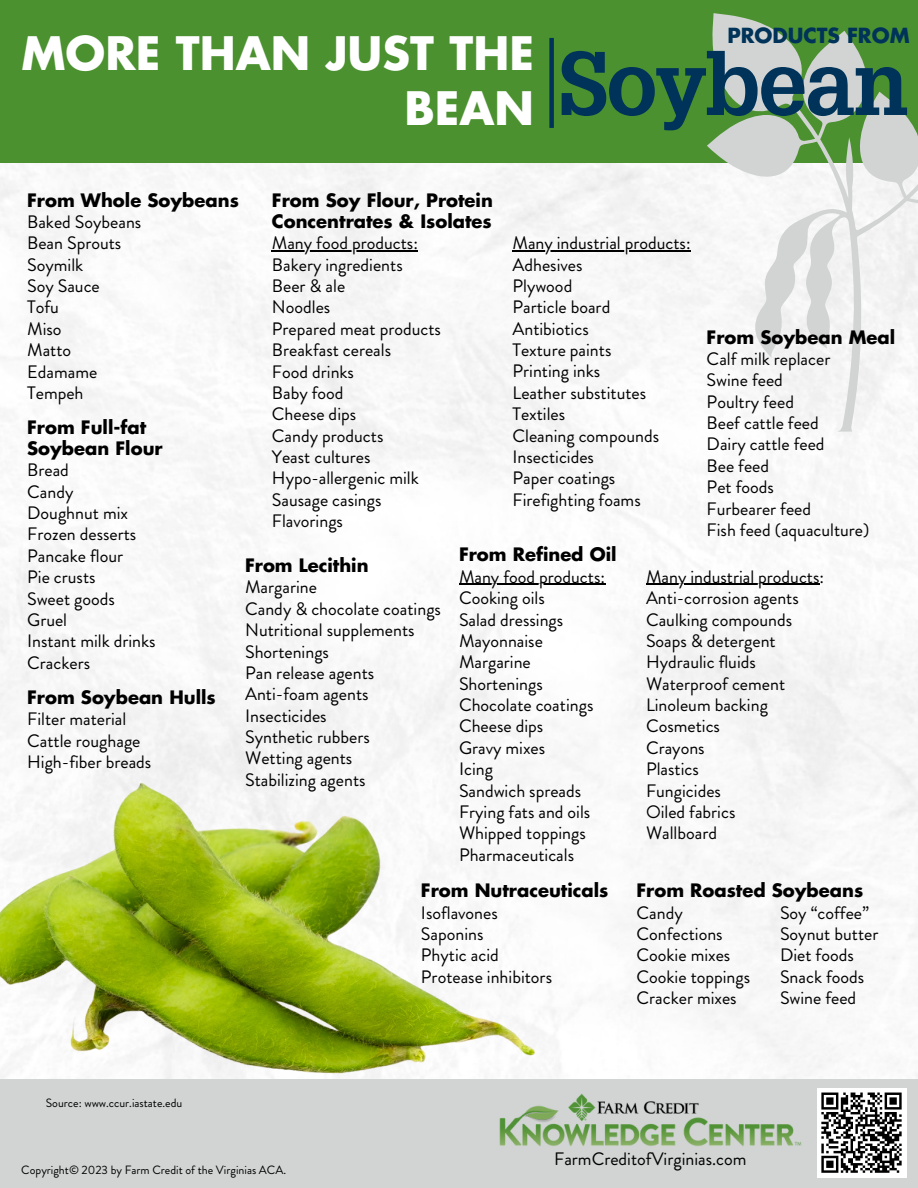
<style>
.page{position:relative;width:918px;height:1188px;background:#fff}
.page>*{position:absolute;margin:0;border:0;box-sizing:border-box;transform-origin:0 0}
.t1{font:700 88.05px "Glypha LT Pro";letter-spacing:-.025em;color:#003359}
.t2{font:700 44.85px "Futura LT Pro";color:#fff}
.t3{font:700 20.25px "Futura LT Pro";color:#003359}
.t4{font:18px "Brandon Grotesque";color:#000}
.t5{font:700 18px "Futura LT Pro";color:#000}
.t6{font:12px "Brandon Grotesque";color:#000}
</style>
<div class="page">
<img style="left:0;top:162px;width:918px;height:917px">
<div style="left:0;top:0;width:918px;height:162px;background:#4b912f"></div>
<svg style="left:707px;top:13px;width:211px;height:419px"></svg>
<div style="left:549px;top:38px;width:5px;height:90px;background:#003359"></div>
<div style="left:0;top:1079px;width:918px;height:109px;background:#d1d4d3"></div>
<div style="left:817px;top:1088px;width:90px;height:90px;background:#fff"></div>
<svg style="left:821px;top:1092px;width:81px;height:81px"></svg>
<img style="left:595px;top:1101px;width:206px;height:45px">
<img style="left:0;top:701px;width:595px;height:445px">
<hr style="left:459px;top:584px;width:146px;height:1px;background:#000">
<hr style="left:646px;top:584px;width:174px;height:1px;background:#000">
<hr style="left:272px;top:250px;width:146px;height:2px;background:#000">
<hr style="left:512px;top:250px;width:179px;height:1px;background:#000">
<p class="t2" style="left:22px;top:33px;width:514px">MORE THAN JUST THE</p>
<p class="t2" style="left:404px;top:88px;width:131px">BEAN</p>
<p class="t3" style="left:727px;top:26px;width:184px">PRODUCTS FROM</p>
<p class="t1" style="left:558px;top:52px;width:352px">Soybean</p>
<p class="t5" style="left:27px;top:192px;width:213px">From Whole Soybeans</p>
<p class="t4" style="left:27px;top:209px;width:116px">Baked Soybeans</p>
<p class="t4" style="left:27px;top:230px;width:96px">Bean Sprouts</p>
<p class="t4" style="left:27px;top:252px;width:58px">Soymilk</p>
<p class="t4" style="left:27px;top:273px;width:74px">Soy Sauce</p>
<p class="t4" style="left:27px;top:294px;width:33px">Tofu</p>
<p class="t4" style="left:27px;top:316px;width:36px">Miso</p>
<p class="t4" style="left:27px;top:337px;width:46px">Matto</p>
<p class="t4" style="left:27px;top:359px;width:72px">Edamame</p>
<p class="t4" style="left:27px;top:380px;width:58px">Tempeh</p>
<p class="t5" style="left:272px;top:192px;width:222px">From Soy Flour, Protein</p>
<p class="t5" style="left:272px;top:213px;width:221px">Concentrates &amp; Isolates</p>
<p class="t4" style="left:272px;top:230px;width:148px">Many food products:</p>
<p class="t4" style="left:272px;top:252px;width:132px">Bakery ingredients</p>
<p class="t4" style="left:272px;top:273px;width:75px">Beer &amp; ale</p>
<p class="t4" style="left:272px;top:294px;width:60px">Noodles</p>
<p class="t4" style="left:272px;top:316px;width:171px">Prepared meat products</p>
<p class="t4" style="left:272px;top:337px;width:121px">Breakfast cereals</p>
<p class="t4" style="left:272px;top:359px;width:84px">Food drinks</p>
<p class="t4" style="left:272px;top:380px;width:73px">Baby food</p>
<p class="t4" style="left:272px;top:401px;width:86px">Cheese dips</p>
<p class="t4" style="left:272px;top:423px;width:113px">Candy products</p>
<p class="t4" style="left:272px;top:444px;width:100px">Yeast cultures</p>
<p class="t4" style="left:272px;top:465px;width:148px">Hypo-allergenic milk</p>
<p class="t4" style="left:272px;top:487px;width:111px">Sausage casings</p>
<p class="t4" style="left:272px;top:508px;width:73px">Flavorings</p>
<p class="t4" style="left:512px;top:230px;width:180px">Many industrial products:</p>
<p class="t4" style="left:512px;top:252px;width:72px">Adhesives</p>
<p class="t4" style="left:512px;top:273px;width:61px">Plywood</p>
<p class="t4" style="left:512px;top:294px;width:99px">Particle board</p>
<p class="t4" style="left:512px;top:316px;width:78px">Antibiotics</p>
<p class="t4" style="left:512px;top:337px;width:100px">Texture paints</p>
<p class="t4" style="left:512px;top:359px;width:89px">Printing inks</p>
<p class="t4" style="left:512px;top:380px;width:135px">Leather substitutes</p>
<p class="t4" style="left:512px;top:401px;width:54px">Textiles</p>
<p class="t4" style="left:512px;top:423px;width:148px">Cleaning compounds</p>
<p class="t4" style="left:512px;top:444px;width:83px">Insecticides</p>
<p class="t4" style="left:512px;top:465px;width:104px">Paper coatings</p>
<p class="t4" style="left:512px;top:487px;width:130px">Firefighting foams</p>
<p class="t5" style="left:707px;top:329px;width:190px">From Soybean Meal</p>
<p class="t4" style="left:707px;top:346px;width:125px">Calf milk replacer</p>
<p class="t4" style="left:707px;top:367px;width:78px">Swine feed</p>
<p class="t4" style="left:707px;top:389px;width:89px">Poultry feed</p>
<p class="t4" style="left:707px;top:410px;width:114px">Beef cattle feed</p>
<p class="t4" style="left:707px;top:432px;width:119px">Dairy cattle feed</p>
<p class="t4" style="left:707px;top:453px;width:64px">Bee feed</p>
<p class="t4" style="left:707px;top:474px;width:69px">Pet foods</p>
<p class="t4" style="left:707px;top:496px;width:106px">Furbearer feed</p>
<p class="t4" style="left:707px;top:517px;width:164px">Fish feed (aquaculture)</p>
<p class="t5" style="left:27px;top:419px;width:121px">From Full-fat</p>
<p class="t5" style="left:27px;top:440px;width:137px">Soybean Flour</p>
<p class="t4" style="left:27px;top:457px;width:43px">Bread</p>
<p class="t4" style="left:27px;top:479px;width:48px">Candy</p>
<p class="t4" style="left:27px;top:500px;width:102px">Doughnut mix</p>
<p class="t4" style="left:27px;top:522px;width:111px">Frozen desserts</p>
<p class="t4" style="left:27px;top:543px;width:97px">Pancake flour</p>
<p class="t4" style="left:27px;top:564px;width:70px">Pie crusts</p>
<p class="t4" style="left:27px;top:586px;width:89px">Sweet goods</p>
<p class="t4" style="left:27px;top:607px;width:41px">Gruel</p>
<p class="t4" style="left:27px;top:628px;width:130px">Instant milk drinks</p>
<p class="t4" style="left:27px;top:650px;width:64px">Crackers</p>
<p class="t5" style="left:27px;top:689px;width:190px">From Soybean Hulls</p>
<p class="t4" style="left:27px;top:706px;width:101px">Filter material</p>
<p class="t4" style="left:27px;top:728px;width:115px">Cattle roughage</p>
<p class="t4" style="left:27px;top:749px;width:126px">High-fiber breads</p>
<p class="t5" style="left:459px;top:547px;width:159px">From Refined Oil</p>
<p class="t4" style="left:459px;top:564px;width:148px">Many food products:</p>
<p class="t4" style="left:459px;top:585px;width:87px">Cooking oils</p>
<p class="t4" style="left:459px;top:607px;width:106px">Salad dressings</p>
<p class="t4" style="left:459px;top:628px;width:85px">Mayonnaise</p>
<p class="t4" style="left:459px;top:649px;width:73px">Margarine</p>
<p class="t4" style="left:459px;top:671px;width:85px">Shortenings</p>
<p class="t4" style="left:459px;top:692px;width:136px">Chocolate coatings</p>
<p class="t4" style="left:459px;top:713px;width:86px">Cheese dips</p>
<p class="t4" style="left:459px;top:735px;width:88px">Gravy mixes</p>
<p class="t4" style="left:459px;top:756px;width:35px">Icing</p>
<p class="t4" style="left:459px;top:778px;width:124px">Sandwich spreads</p>
<p class="t4" style="left:459px;top:799px;width:133px">Frying fats and oils</p>
<p class="t4" style="left:459px;top:820px;width:128px">Whipped toppings</p>
<p class="t4" style="left:459px;top:842px;width:117px">Pharmaceuticals</p>
<p class="t5" style="left:245px;top:557px;width:125px">From Lecithin</p>
<p class="t4" style="left:245px;top:575px;width:73px">Margarine</p>
<p class="t4" style="left:245px;top:596px;width:197px">Candy &amp; chocolate coatings</p>
<p class="t4" style="left:245px;top:617px;width:171px">Nutritional supplements</p>
<p class="t4" style="left:245px;top:639px;width:85px">Shortenings</p>
<p class="t4" style="left:245px;top:660px;width:131px">Pan release agents</p>
<p class="t4" style="left:245px;top:681px;width:125px">Anti-foam agents</p>
<p class="t4" style="left:245px;top:703px;width:83px">Insecticides</p>
<p class="t4" style="left:245px;top:724px;width:126px">Synthetic rubbers</p>
<p class="t4" style="left:245px;top:746px;width:109px">Wetting agents</p>
<p class="t4" style="left:245px;top:767px;width:122px">Stabilizing agents</p>
<p class="t4" style="left:646px;top:564px;width:180px">Many industrial products:</p>
<p class="t4" style="left:646px;top:585px;width:154px">Anti-corrosion agents</p>
<p class="t4" style="left:646px;top:607px;width:148px">Caulking compounds</p>
<p class="t4" style="left:646px;top:628px;width:131px">Soaps &amp; detergent</p>
<p class="t4" style="left:646px;top:649px;width:111px">Hydraulic fluids</p>
<p class="t4" style="left:646px;top:671px;width:141px">Waterproof cement</p>
<p class="t4" style="left:646px;top:692px;width:123px">Linoleum backing</p>
<p class="t4" style="left:646px;top:713px;width:76px">Cosmetics</p>
<p class="t4" style="left:646px;top:735px;width:60px">Crayons</p>
<p class="t4" style="left:646px;top:756px;width:54px">Plastics</p>
<p class="t4" style="left:646px;top:778px;width:76px">Fungicides</p>
<p class="t4" style="left:646px;top:799px;width:91px">Oiled fabrics</p>
<p class="t4" style="left:646px;top:820px;width:73px">Wallboard</p>
<p class="t6" style="left:46px;top:1094px;width:138px">Source: www.ccur.iastate.edu</p>
<p class="t6" style="left:21px;top:1162px;width:266px">Copyright© 2023 by Farm Credit of the Virginias ACA.</p>
<p class="t5" style="left:421px;top:882px;width:189px">From Nutraceuticals</p>
<p class="t4" style="left:421px;top:900px;width:78px">Isoflavones</p>
<p class="t4" style="left:421px;top:921px;width:64px">Saponins</p>
<p class="t4" style="left:421px;top:943px;width:79px">Phytic acid</p>
<p class="t4" style="left:421px;top:964px;width:133px">Protease inhibitors</p>
<p class="t5" style="left:637px;top:882px;width:228px">From Roasted Soybeans</p>
<p class="t4" style="left:637px;top:900px;width:48px">Candy</p>
<p class="t4" style="left:637px;top:921px;width:88px">Confections</p>
<p class="t4" style="left:637px;top:943px;width:95px">Cookie mixes</p>
<p class="t4" style="left:637px;top:964px;width:115px">Cookie toppings</p>
<p class="t4" style="left:637px;top:985px;width:102px">Cracker mixes</p>
<p class="t4" style="left:780px;top:900px;width:91px">Soy “coffee”</p>
<p class="t4" style="left:780px;top:921px;width:100px">Soynut butter</p>
<p class="t4" style="left:780px;top:943px;width:75px">Diet foods</p>
<p class="t4" style="left:780px;top:964px;width:86px">Snack foods</p>
<p class="t4" style="left:780px;top:985px;width:78px">Swine feed</p>
<p class="t4" style="left:554px;top:1146px;width:194px">FarmCreditofVirginias.com</p>
</div>
